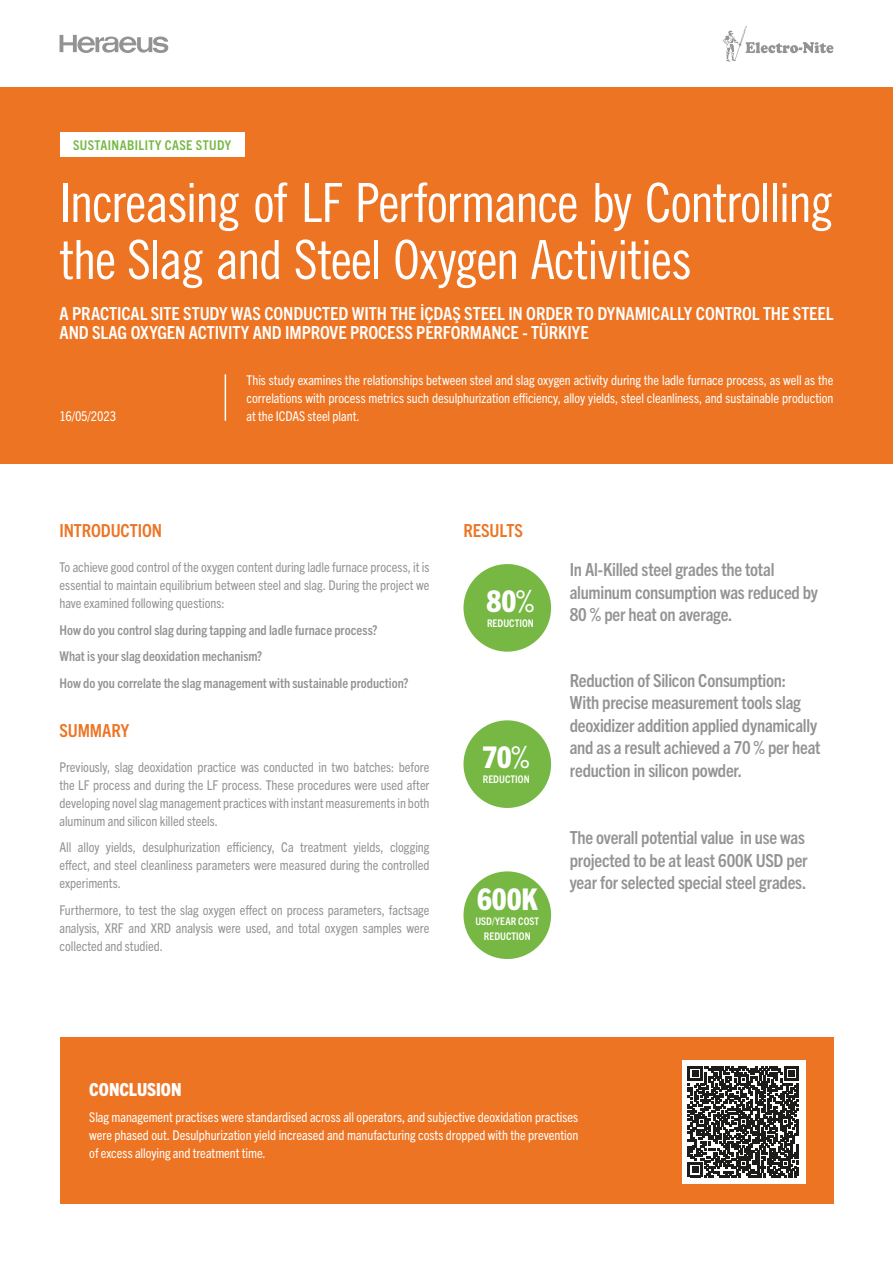
<style>
.page{position:relative;width:893px;height:1263px;background:#fff}
.page>*{position:absolute;margin:0;border:0;box-sizing:border-box;transform-origin:0 0}
.t1{font:54px/57px "Trade Gothic LT Pro Cn 18";letter-spacing:-.03em;color:#fff}
.t2{font:800 condensed 30px "Trade Gothic Next LT Pro";letter-spacing:-.01em;color:#fff}
.t3{font:700 condensed 18px/22.5px "Trade Gothic Next LT Pro";letter-spacing:-.015em;color:#929392}
.t4{font:700 condensed 18px/19.5px "Trade Gothic Next LT Pro";letter-spacing:-.005em;color:#fff}
.t5{font:700 condensed 18px "Trade Gothic Next LT Pro";letter-spacing:-.005em;color:#ed7423}
.t6{font:800 condensed 18px "Trade Gothic Next LT Pro";color:#fff}
.t7{font:condensed 13.5px/18px "Trade Gothic Next LT Pro";color:#929392;text-align:justify}
.t8{font:condensed 13.5px/18px "Trade Gothic Next LT Pro";color:#fff;text-align:justify}
.t9{font:700 condensed 13.5px "Trade Gothic Next LT Pro";color:#929392}
.t10{font:700 condensed 13.5px "Trade Gothic Next LT Pro";letter-spacing:.03em;color:#76b843}
.t11{font:700 condensed 10.5px/15px "Trade Gothic Next LT Pro";letter-spacing:.005em;color:#fff;text-align:center}
.s1{font-weight:400}
</style>
<div class="page">
<div style="left:0;top:88px;width:893px;height:376px;background:#ed7423"></div>
<svg style="left:60px;top:35px;width:108px;height:18px"></svg>
<svg style="left:722px;top:26px;width:111px;height:36px"></svg>
<div style="left:463px;top:871px;width:88px;height:88px;background:#76b843;border-radius:50%"></div>
<div style="left:463px;top:720px;width:88px;height:88px;background:#76b843;border-radius:50%"></div>
<div style="left:463px;top:564px;width:88px;height:88px;background:#76b843;border-radius:50%"></div>
<div style="left:60px;top:1037px;width:773px;height:166px;background:#ed7423"></div>
<div style="left:682px;top:1060px;width:124px;height:123px;background:#fff"></div>
<svg style="left:688px;top:1066px;width:111px;height:111px"></svg>
<hr style="left:225px;top:374px;width:1px;height:47px;background:#fff">
<div style="left:60px;top:132px;width:184px;height:25px;background:#fff"></div>
<p class="t10" style="left:73px;top:136px;width:160px">SUSTAINABILITY CASE STUDY</p>
<p class="t1" style="left:60px;top:174px;width:775px">Increasing of LF Performance by Controlling the Slag and Steel Oxygen Activities</p>
<p class="t4" style="left:60px;top:302px;width:775px">A PRACTICAL SITE STUDY WAS CONDUCTED WITH THE İÇDAŞ STEEL IN ORDER TO DYNAMICALLY CONTROL THE STEEL<br>AND SLAG OXYGEN ACTIVITY AND IMPROVE PROCESS PERFORMANCE - TÜRKIYE</p>
<p class="t8" style="left:247px;top:370px;width:588px">This study examines the relationships between steel and slag oxygen activity during the ladle furnace process, as well as the correlations with process metrics such desulphurization efficiency, alloy yields, steel cleanliness, and sustainable production at the ICDAS steel plant.</p>
<p class="t8" style="left:60px;top:406px;width:58px">16/05/2023</p>
<p class="t5" style="left:60px;top:518px;width:104px">INTRODUCTION</p>
<p class="t7" style="left:60px;top:557px;width:371px">To achieve good control of the oxygen content during ladle furnace process, it is essential to maintain equilibrium between steel and slag. During the project we have examined following questions:</p>
<p class="t9" style="left:60px;top:620px;width:320px">How do you control slag during tapping and ladle furnace process?</p>
<p class="t9" style="left:60px;top:647px;width:204px">What is your slag deoxidation mechanism?</p>
<p class="t9" style="left:60px;top:673px;width:350px">How do you correlate the slag management with sustainable production?</p>
<p class="t5" style="left:60px;top:718px;width:71px">SUMMARY</p>
<p class="t7" style="left:60px;top:757px;width:371px">Previously, slag deoxidation practice was conducted in two batches: before the LF process and during the LF process. These procedures were used after developing novel slag management practices with instant measurements in both aluminum and silicon killed steels.</p>
<p class="t7" style="left:60px;top:837px;width:371px">All alloy yields, desulphurization efficiency, Ca treatment yields, clogging effect, and steel cleanliness parameters were measured during the controlled experiments.</p>
<p class="t7" style="left:60px;top:900px;width:371px">Furthermore, to test the slag oxygen effect on process parameters, factsage analysis, XRF and XRD analysis were used, and total oxygen samples were collected and studied.</p>
<p class="t5" style="left:463px;top:518px;width:61px">RESULTS</p>
<p class="t2" style="left:487px;top:580px;width:49px">80<span class="s1">%</span></p>
<p class="t11" style="left:487px;top:615px;width:48px">REDUCTION</p>
<p class="t2" style="left:483px;top:736px;width:49px">70<span class="s1">%</span></p>
<p class="t11" style="left:483px;top:771px;width:48px">REDUCTION</p>
<p class="t2" style="left:477px;top:879px;width:62px">600K</p>
<p class="t11" style="left:475px;top:913px;width:65px">USD/YEAR COST<br>REDUCTION</p>
<p class="t3" style="left:570px;top:558px;width:250px">In Al-Killed steel grades the total aluminum consumption was reduced by<br>80 % per heat on average.</p>
<p class="t3" style="left:570px;top:668px;width:252px">Reduction of Silicon Consumption:<br>With precise measurement tools slag deoxidizer addition applied dynamically and as a result achieved a 70 % per heat reduction in silicon powder.</p>
<p class="t3" style="left:570px;top:825px;width:239px">The overall potential value in use was projected to be at least 600K USD per year for selected special steel grades.</p>
<p class="t6" style="left:89px;top:1077px;width:94px">CONCLUSION</p>
<p class="t8" style="left:89px;top:1107px;width:491px">Slag management practises were standardised across all operators, and subjective deoxidation practises were phased out. Desulphurization yield increased and manufacturing costs dropped with the prevention of excess alloying and treatment time.</p>
</div>
